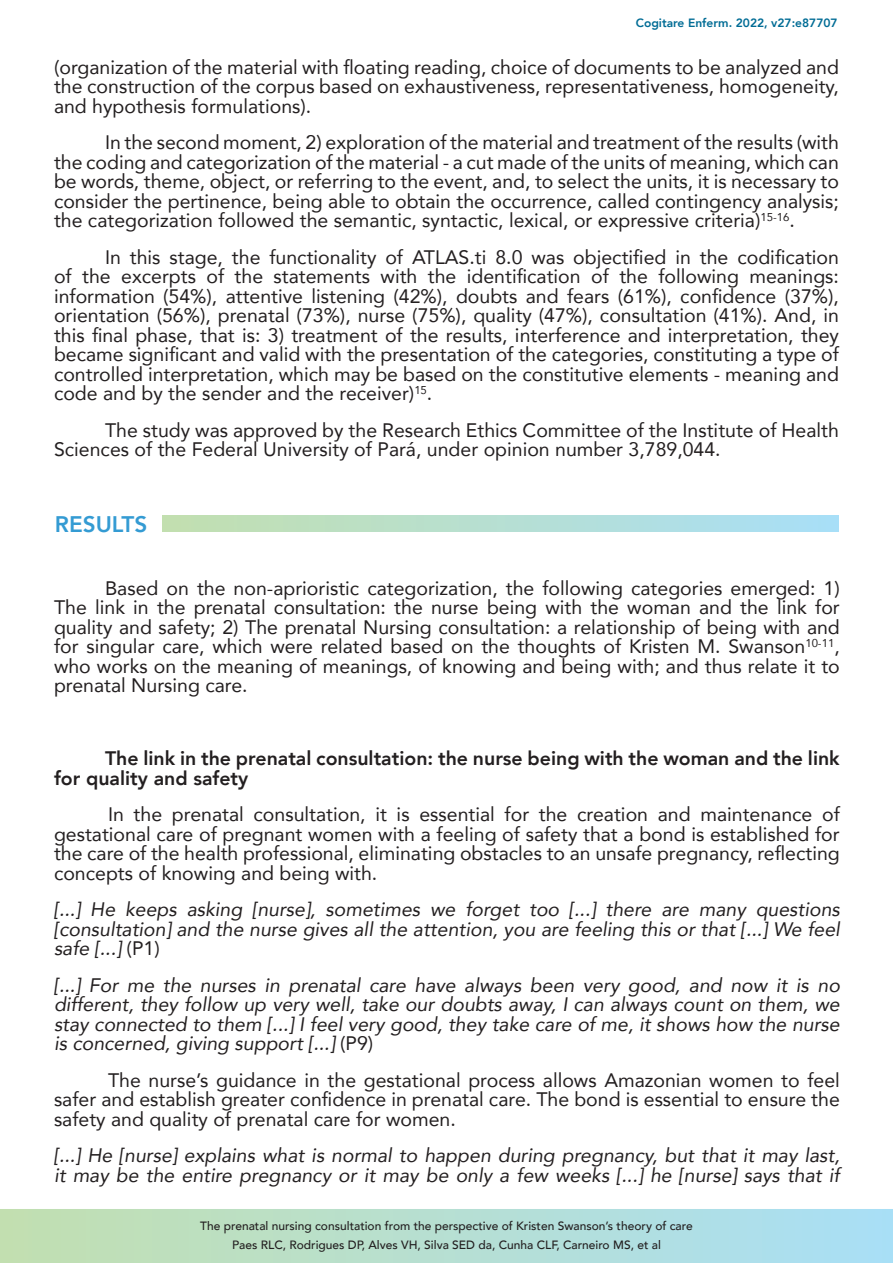
<style>
.page{position:relative;width:893px;height:1263px;background:#fff}
.page>*{position:absolute;margin:0;border:0;box-sizing:border-box;transform-origin:0 0}
.t1{font:800 22.5px "Avenir";color:#349bd3}
.TEXTO{font:19.5px/19.5px "Avenir";color:#231f20;text-align:justify}
.TEXTO-2{font:italic 19.5px/19.5px "Avenir";color:#231f20;text-align:justify}
.TEXTO-3{font:800 19.5px/19.5px "Avenir";color:#231f20}
.t2{font:500 12px/18.6px "Avenir";color:#231f20;text-align:center}
.t3{font:800 12px "Avenir";color:#006c95}
.s1{font-style:normal}
</style>
<div class="page">
<svg style="left:0;top:1209px;width:893px;height:54px;background:#b6dfd2"></svg>
<div style="left:162px;top:515px;width:677px;height:17px;background:linear-gradient(to right,#c3dfaf,#a9dff7)"></div>
<p class="t3" style="left:636px;top:12px;width:203px">Cogitare Enferm. 2022, v27:e87707</p>
<p class="TEXTO" style="left:54px;top:56px;width:786px">(organization of the material with floating reading, choice of documents to be analyzed and the construction of the corpus based on exhaustiveness, representativeness, homogeneity, and hypothesis formulations).</p>
<p class="TEXTO" style="left:54px;top:132px;width:786px;text-indent:51px">In the second moment, 2) exploration of the material and treatment of the results (with the coding and categorization of the material - a cut made of the units of meaning, which can be words, theme, object, or referring to the event, and, to select the units, it is necessary to consider the pertinence, being able to obtain the occurrence, called contingency analysis; the categorization followed the semantic, syntactic, lexical, or expressive criteria)<sup>15-16</sup>.</p>
<p class="TEXTO" style="left:54px;top:246px;width:786px;text-indent:51px">In this stage, the functionality of ATLAS.ti 8.0 was objectified in the codification of the excerpts of the statements with the identification of the following meanings: information (54%), attentive listening (42%), doubts and fears (61%), confidence (37%), orientation (56%), prenatal (73%), nurse (75%), quality (47%), consultation (41%). And, in this final phase, that is: 3) treatment of the results, interference and interpretation, they became significant and valid with the presentation of the categories, constituting a type of controlled interpretation, which may be based on the constitutive elements - meaning and code and by the sender and the receiver)<sup>15</sup>.</p>
<p class="TEXTO" style="left:54px;top:419px;width:786px;text-indent:51px">The study was approved by the Research Ethics Committee of the Institute of Health<br>Sciences of the Federal University of Pará, under opinion number 3,789,044.</p>
<p class="t1" style="left:55px;top:503px;width:94px">RESULTS</p>
<p class="TEXTO" style="left:54px;top:578px;width:787px;text-indent:51px">Based on the non-aprioristic categorization, the following categories emerged: 1)<br>The link in the prenatal consultation: the nurse being with the woman and the link for quality and safety; 2) The prenatal Nursing consultation: a relationship of being with and for singular care, which were related based on the thoughts of Kristen M. Swanson<sup>10-11</sup>, who works on the meaning of meanings, of knowing and being with; and thus relate it to prenatal Nursing care.</p>
<p class="TEXTO-3" style="left:54px;top:747px;width:787px;text-indent:51px">The link in the prenatal consultation: the nurse being with the woman and the link for quality and safety</p>
<p class="TEXTO" style="left:54px;top:804px;width:787px;text-indent:54px">In the prenatal consultation, it is essential for the creation and maintenance of gestational care of pregnant women with a feeling of safety that a bond is established for the care of the health professional, eliminating obstacles to an unsafe pregnancy, reflecting concepts of knowing and being with.</p>
<p class="TEXTO-2" style="left:54px;top:899px;width:787px">[...] He keeps asking [nurse], sometimes we forget too [...] there are many questions [consultation] and the nurse gives all the attention, you are feeling this or that [...] We feel safe [...] <span class="s1">(P1)</span></p>
<p class="TEXTO-2" style="left:54px;top:975px;width:787px">[...] For me the nurses in prenatal care have always been very good, and now it is no different, they follow up very well, take our doubts away, I can always count on them, we stay connected to them [...] I feel very good, they take care of me, it shows how the nurse is concerned, giving support [...] <span class="s1">(P9)</span></p>
<p class="TEXTO" style="left:54px;top:1070px;width:787px;text-indent:54px">The nurse’s guidance in the gestational process allows Amazonian women to feel safer and establish greater confidence in prenatal care. The bond is essential to ensure the safety and quality of prenatal care for women.</p>
<p class="TEXTO-2" style="left:54px;top:1146px;width:787px">[...] He [nurse] explains what is normal to happen during pregnancy, but that it may last, it may be the entire pregnancy or it may be only a few weeks [...] he [nurse] says that if</p>
<p class="t2" style="left:200px;top:1216px;width:494px">The prenatal nursing consultation from the perspective of Kristen Swanson’s theory of care<br>Paes RLC, Rodrigues DP, Alves VH, Silva SED da, Cunha CLF, Carneiro MS, et al</p>
</div>
